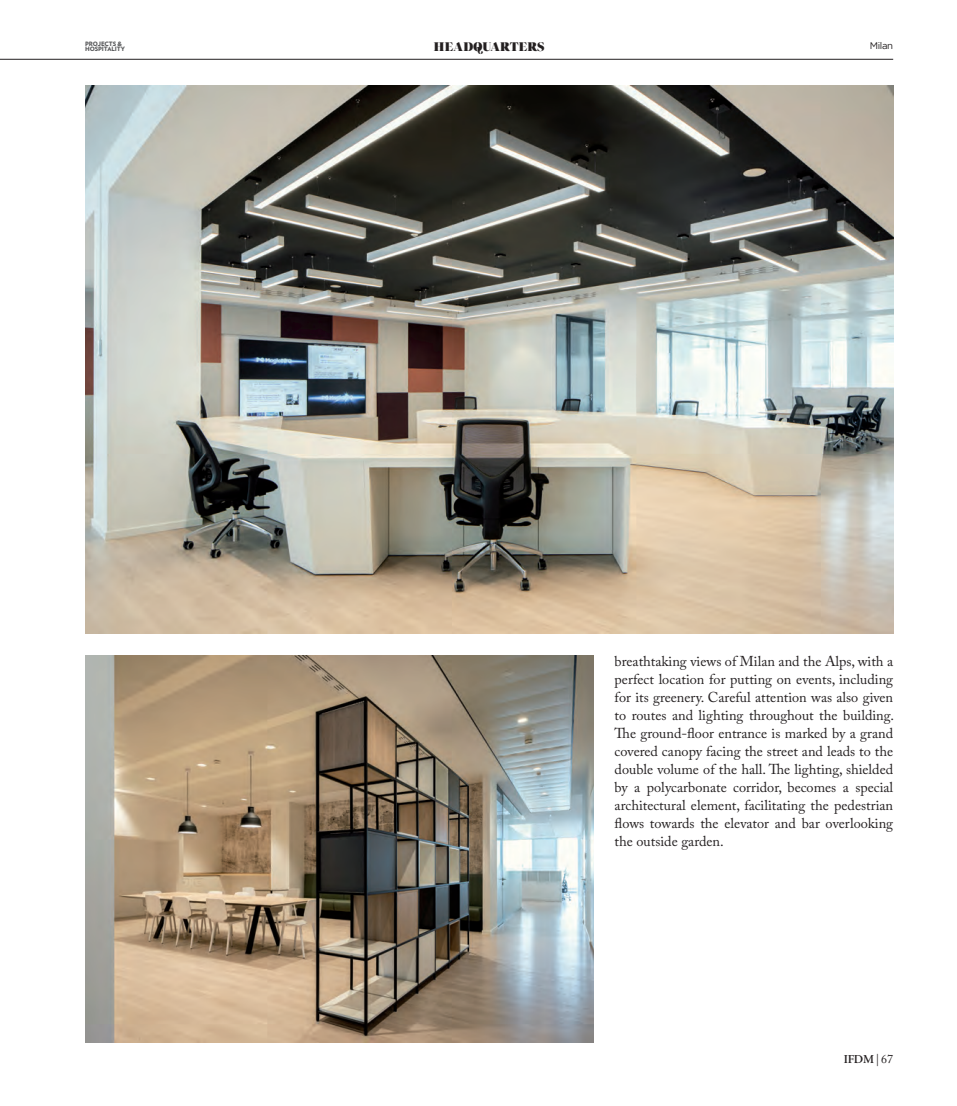
<style>
.page{position:relative;width:957px;height:1106px;background:#fff}
.page>*{position:absolute;margin:0;border:0;box-sizing:border-box;transform-origin:0 0}
.t1{font:14.25px/18px "Adobe Caslon Pro";color:#231f20;text-align:justify}
.t2{font:12.75px "Grumpy Black 72";letter-spacing:.015em;color:#231f20}
.t3{font:600 12px "Adobe Garamond";color:#231f20}
.t4{font:9.6px "Gotham";letter-spacing:-.04em;color:#231f20}
.t5{font:900 6px/5.4px "Verlag";letter-spacing:-.01em;color:#57585a}
.s1{font-family:"Adobe Caslon Pro";font-weight:400}
</style>
<div class="page">
<hr style="left:0;top:59px;width:893px;height:1px;background:#231f20">
<img style="left:85px;top:655px;width:508px;height:387px">
<img style="left:85px;top:85px;width:808px;height:549px">
<p class="t5" style="left:85px;top:41px;width:41px">PROJECTS &amp;<br>HOSPITALITY</p>
<p class="t2" style="left:434px;top:39px;width:112px">HEADQUARTERS</p>
<p class="t4" style="left:870px;top:42px;width:25px">Milan</p>
<p class="t1" style="left:614px;top:652px;width:281px">breathtaking views of Milan and the Alps, with a perfect location for putting on events, including for its greenery. Careful attention was also given to routes and lighting throughout the building.<br>The ground-floor entrance is marked by a grand covered canopy facing the street and leads to the double volume of the hall. The lighting, shielded by a polycarbonate corridor, becomes a special architectural element, facilitating the pedestrian flows towards the elevator and bar overlooking the outside garden.</p>
<p class="t3" style="left:844px;top:1052px;width:51px">IFDM<span class="s1">| 67</span></p>
</div>
